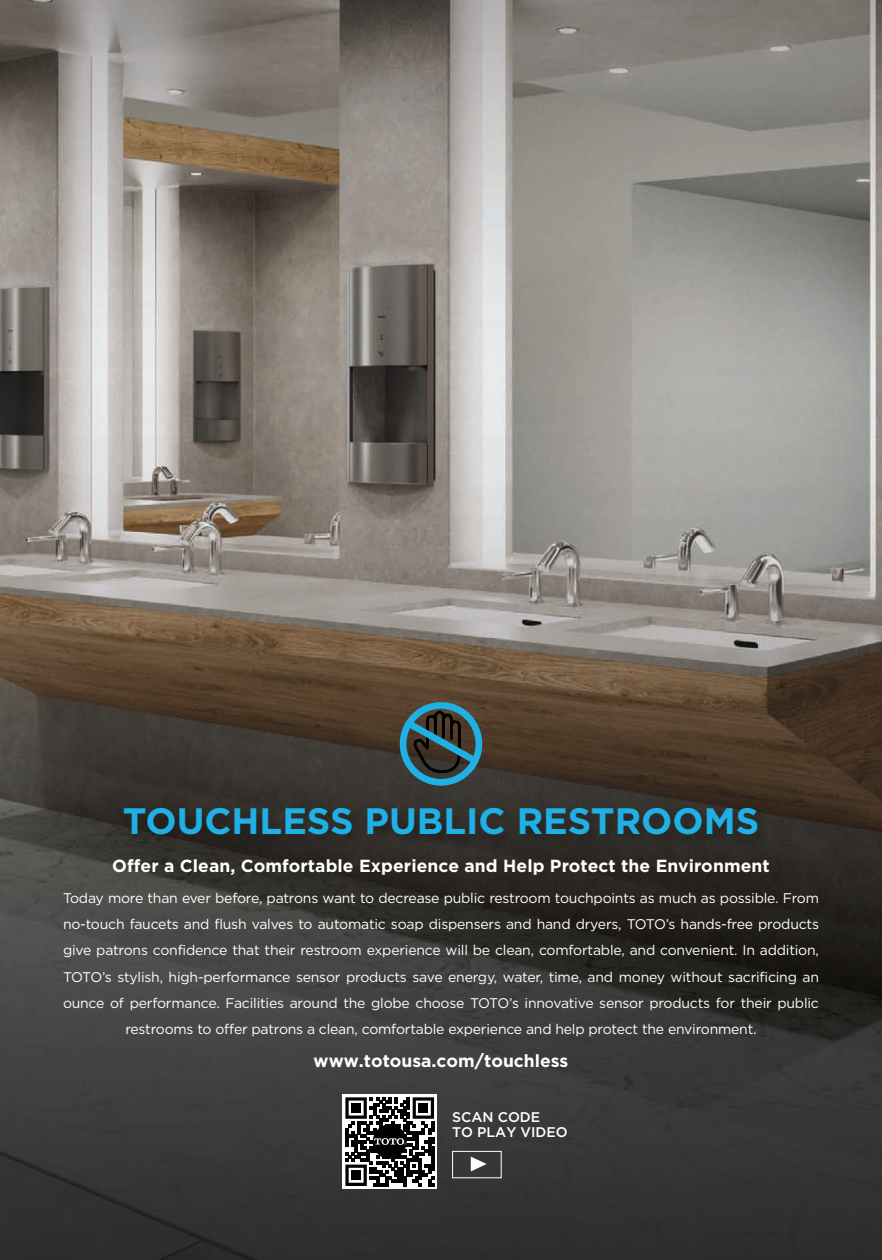
<style>
.page{position:relative;width:882px;height:1260px;background:#fff}
.page>*{position:absolute;margin:0;border:0;box-sizing:border-box;transform-origin:0 0}
.t1{font:700 36.75px "Gotham";color:#1fb0e6}
.t2{font:700 17.5px "Gotham";letter-spacing:.005em;color:#fff}
.t3{font:14px/26.2px "Gotham";letter-spacing:-.015em;color:#fff;text-align:center}
.t4{font:500 14px/15.8px "Gotham";color:#fff}
</style>
<div class="page">
<img style="left:0;top:0;width:882px;height:1260px">
<div style="left:120px;top:804px;width:651px;height:46px;background:#2f2b27"></div>
<div style="left:110px;top:855px;width:674px;height:34px;background:#231f20;opacity:.25"></div>
<div style="left:342px;top:1094px;width:95px;height:95px;background:#fff"></div>
<svg style="left:345px;top:1097px;width:89px;height:89px"></svg>
<div style="left:452px;top:1151px;width:50px;height:27px;border:1px solid #fff"></div>
<svg style="left:471px;top:1157px;width:16px;height:14px"></svg>
<svg style="left:400px;top:702px;width:82px;height:84px;background:#34575f"></svg>
<h1 class="t1" style="left:123px;top:800px;width:638px">TOUCHLESS PUBLIC RESTROOMS</h1>
<p class="t2" style="left:112px;top:855px;width:659px">Offer a Clean, Comfortable Experience and Help Protect the Environment</p>
<p class="t3" style="left:63px;top:885px;width:758px">Today more than ever before, patrons want to decrease public restroom touchpoints as much as possible. From no-touch faucets and flush valves to automatic soap dispensers and hand dryers, TOTO’s hands-free products give patrons confidence that their restroom experience will be clean, comfortable, and convenient. In addition, TOTO’s stylish, high-performance sensor products save energy, water, time, and money without sacrificing an ounce of performance. Facilities around the globe choose TOTO’s innovative sensor products for their public restrooms to offer patrons a clean, comfortable experience and help protect the environment.</p>
<p class="t2" style="left:314px;top:1051px;width:256px">www.totousa.com/touchless</p>
<p class="t4" style="left:452px;top:1108px;width:117px">SCAN CODE<br>TO PLAY VIDEO</p>
</div>
